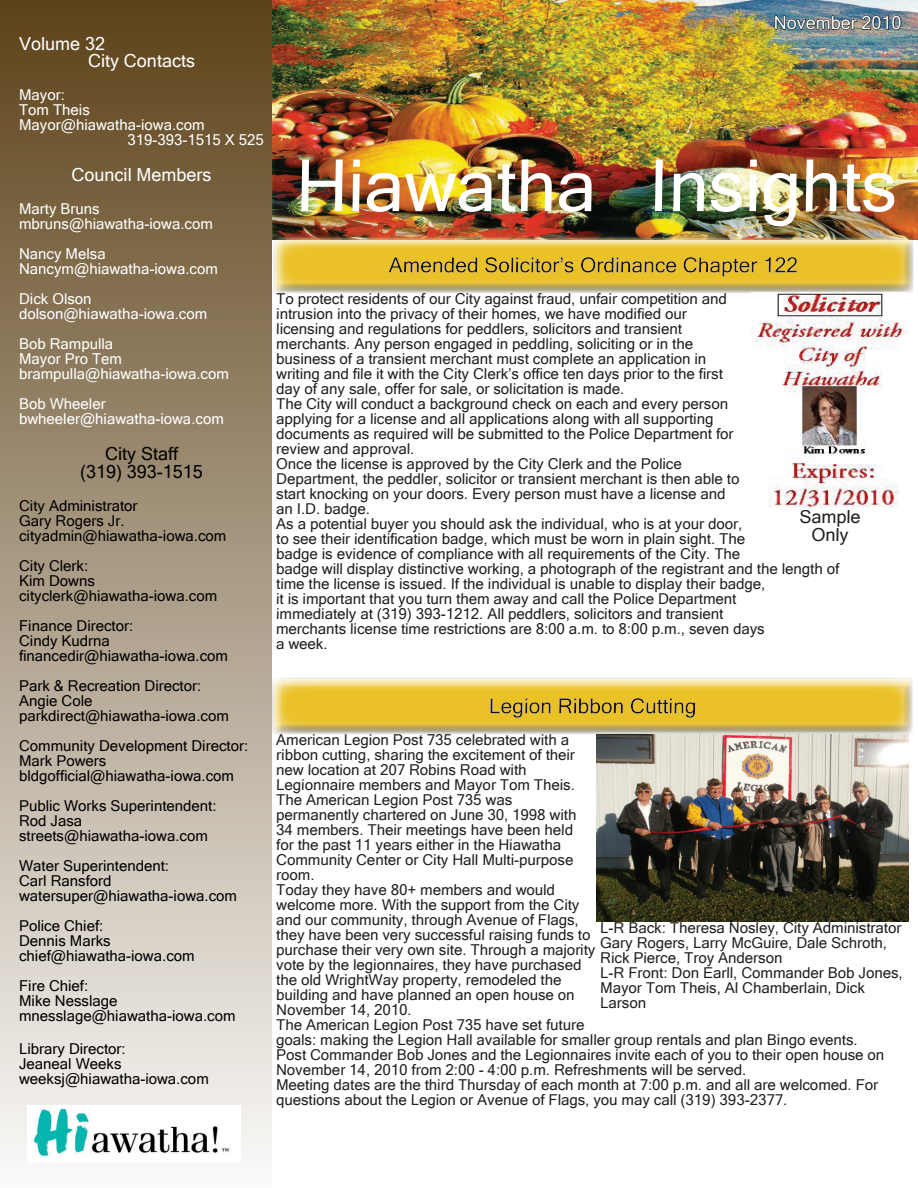
<style>
.page{position:relative;width:918px;height:1188px;background:#fff}
.page>*{position:absolute;margin:0;border:0;box-sizing:border-box;transform-origin:0 0}
.t1{font:72px "Microsoft Sans Serif";color:#fff}
.t2{font:18px/17.1px "Microsoft Sans Serif";color:#fff}
.t3{font:18px/18px "Microsoft Sans Serif";color:#000;text-align:center}
.t4{font:18px/18px "Microsoft Sans Serif";color:#231f20;text-align:center}
.t5{font:15px/15px "Microsoft Sans Serif";color:#231f20}
.t6{font:15px/15px "Microsoft Sans Serif";color:#000}
.t7{font:15px/15px "Microsoft Sans Serif";color:#fff}
</style>
<div class="page">
<img style="left:273px;top:0;width:645px;height:239px">
<div style="left:271px;top:237px;width:643px;height:58px;background:#231f20;opacity:.75"></div>
<div style="left:0;top:0;width:271px;height:1188px;background:linear-gradient(to bottom,#5d4219,#fbfaf9)"></div>
<img style="left:27px;top:1106px;width:214px;height:56px">
<img style="left:774px;top:15px;width:128px;height:15px">
<div style="left:271px;top:676px;width:643px;height:55px;background:#f5f4f5"></div>
<div style="left:271px;top:678px;width:643px;height:58px;background:#231f20;opacity:.75"></div>
<img style="left:596px;top:734px;width:313px;height:187px">
<img style="left:752px;top:292px;width:155px;height:216px">
<p class="t2" style="left:88px;top:35px;width:108px;text-indent:-69px">Volume 32<br>City Contacts</p>
<p class="t7" style="left:19px;top:87px;width:47px">Mayor:</p>
<p class="t7" style="left:19px;top:102px;width:72px">Tom Theis</p>
<p class="t7" style="left:19px;top:117px;width:187px">Mayor@hiawatha-iowa.com</p>
<p class="t7" style="left:128px;top:132px;width:138px">319-393-1515 X 525</p>
<p class="t2" style="left:72px;top:166px;width:142px">Council Members</p>
<p class="t7" style="left:19px;top:201px;width:195px">Marty Bruns mbruns@hiawatha-iowa.com</p>
<p class="t7" style="left:19px;top:246px;width:200px">Nancy Melsa<br>Nancym@hiawatha-iowa.com</p>
<p class="t7" style="left:19px;top:291px;width:190px">Dick Olson dolson@hiawatha-iowa.com</p>
<p class="t7" style="left:19px;top:336px;width:211px">Bob Rampulla<br>Mayor Pro Tem brampulla@hiawatha-iowa.com</p>
<p class="t7" style="left:19px;top:396px;width:206px">Bob Wheeler bwheeler@hiawatha-iowa.com</p>
<p class="t3" style="left:80px;top:445px;width:124px">City Staff<br>(319) 393-1515</p>
<p class="t6" style="left:19px;top:498px;width:209px">City Administrator<br>Gary Rogers Jr. cityadmin@hiawatha-iowa.com</p>
<p class="t6" style="left:19px;top:558px;width:200px">City Clerk:<br>Kim Downs cityclerk@hiawatha-iowa.com</p>
<p class="t6" style="left:19px;top:618px;width:210px">Finance Director:<br>Cindy Kudrna financedir@hiawatha-iowa.com</p>
<p class="t6" style="left:19px;top:678px;width:211px">Park &amp; Recreation Director:<br>Angie Cole parkdirect@hiawatha-iowa.com</p>
<p class="t6" style="left:19px;top:738px;width:231px">Community Development Director:<br>Mark Powers bldgofficial@hiawatha-iowa.com</p>
<p class="t6" style="left:19px;top:798px;width:199px">Public Works Superintendent:<br>Rod Jasa streets@hiawatha-iowa.com</p>
<p class="t6" style="left:19px;top:858px;width:219px">Water Superintendent:<br>Carl Ransford watersuper@hiawatha-iowa.com</p>
<p class="t6" style="left:19px;top:918px;width:177px">Police Chief:<br>Dennis Marks chief@hiawatha-iowa.com</p>
<p class="t6" style="left:19px;top:978px;width:218px">Fire Chief:<br>Mike Nesslage mnesslage@hiawatha-iowa.com</p>
<p class="t6" style="left:19px;top:1041px;width:191px">Library Director:<br>Jeaneal Weeks weeksj@hiawatha-iowa.com</p>
<p class="t2" style="left:774px;top:14px;width:129px">November 2010</p>
<h1 class="t1" style="left:296px;top:145px;width:604px">Hiawatha Insights</h1>
<p class="t5" style="left:276px;top:291px;width:565px">To protect residents of our City against fraud, unfair competition and<br>intrusion into the privacy of their homes, we have modified our<br>licensing and regulations for peddlers, solicitors and transient<br>merchants. Any person engaged in peddling, soliciting or in the<br>business of a transient merchant must complete an application in<br>writing and file it with the City Clerk’s office ten days prior to the first<br>day of any sale, offer for sale, or solicitation is made.<br>The City will conduct a background check on each and every person<br>applying for a license and all applications along with all supporting<br>documents as required will be submitted to the Police Department for<br>review and approval.<br>Once the license is approved by the City Clerk and the Police<br>Department, the peddler, solicitor or transient merchant is then able to<br>start knocking on your doors. Every person must have a license and<br>an I.D. badge.<br>As a potential buyer you should ask the individual, who is at your door,<br>to see their identification badge, which must be worn in plain sight. The<br>badge is evidence of compliance with all requirements of the City. The<br>badge will display distinctive working, a photograph of the registrant and the length of time the license is issued. If the individual is unable to display their badge,<br>it is important that you turn them away and call the Police Department<br>immediately at (319) 393-1212. All peddlers, solicitors and transient<br>merchants license time restrictions are 8:00 a.m. to 8:00 p.m., seven days<br>a week.</p>
<p class="t4" style="left:799px;top:508px;width:63px">Sample<br>Only</p>
<p class="t5" style="left:276px;top:732px;width:610px">American Legion Post 735 celebrated with a<br>ribbon cutting, sharing the excitement of their<br>new location at 207 Robins Road with<br>Legionnaire members and Mayor Tom Theis.<br>The American Legion Post 735 was<br>permanently chartered on June 30, 1998 with<br>34 members. Their meetings have been held<br>for the past 11 years either in the Hiawatha<br>Community Center or City Hall Multi-purpose<br>room.<br>Today they have 80+ members and would<br>welcome more. With the support from the City<br>and our community, through Avenue of Flags,<br>they have been very successful raising funds to<br>purchase their very own site. Through a majority<br>vote by the legionnaires, they have purchased<br>the old WrightWay property, remodeled the<br>building and have planned an open house on<br>November 14, 2010.<br>The American Legion Post 735 have set future<br>goals: making the Legion Hall available for smaller group rentals and plan Bingo events.<br>Post Commander Bob Jones and the Legionnaires invite each of you to their open house on November 14, 2010 from 2:00 - 4:00 p.m. Refreshments will be served.<br>Meeting dates are the third Thursday of each month at 7:00 p.m. and all are welcomed. For questions about the Legion or Avenue of Flags, you may call (319) 393-2377.</p>
<p class="t5" style="left:600px;top:921px;width:304px">L-R Back: Theresa Nosley, City Administrator Gary Rogers, Larry McGuire, Dale Schroth, Rick Pierce, Troy Anderson<br>L-R Front: Don Earll, Commander Bob Jones, Mayor Tom Theis, Al Chamberlain, Dick Larson</p>
</div>
